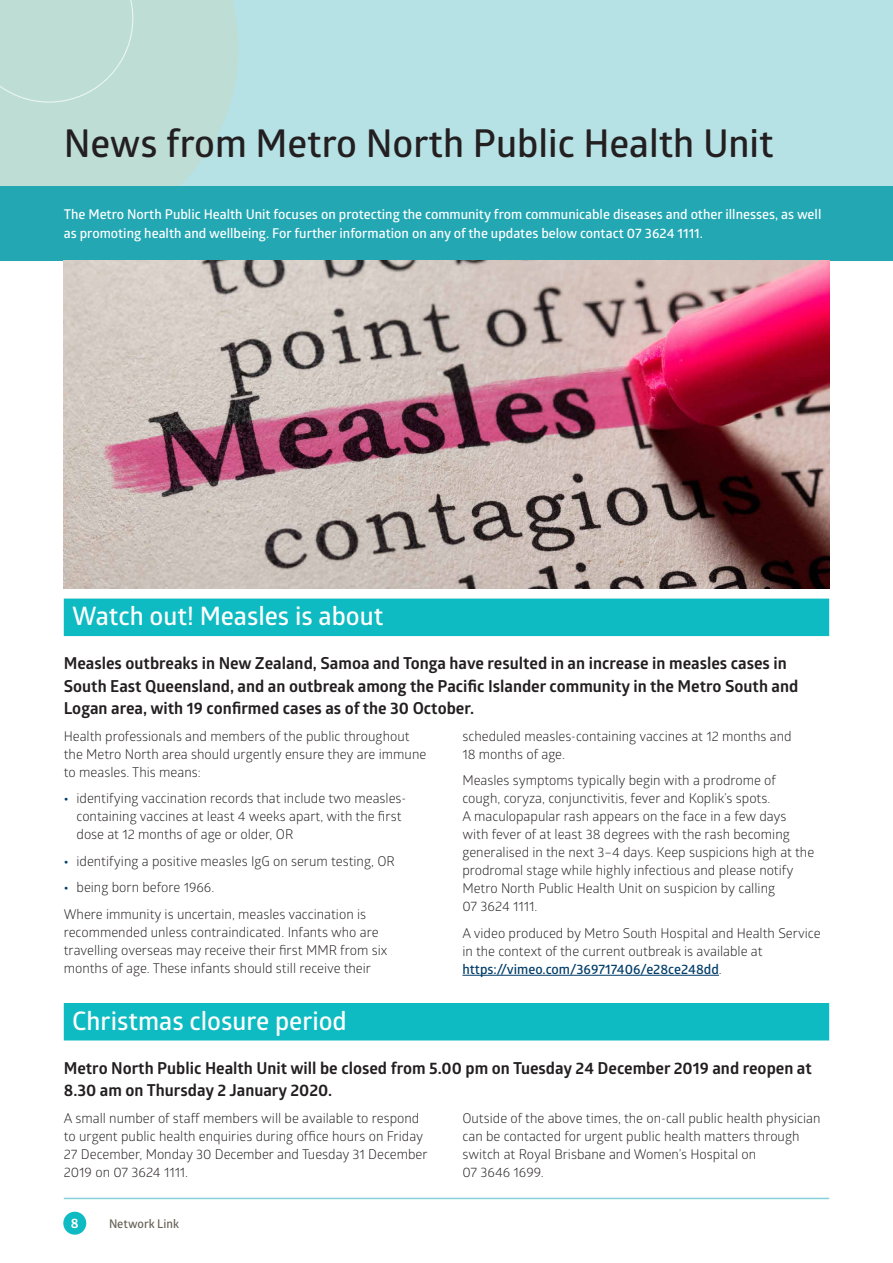
<style>
.page{position:relative;width:893px;height:1263px;background:#fff}
.page>*{position:absolute;margin:0;border:0;box-sizing:border-box;transform-origin:0 0}
.Heading_1{font:600 38.4px "Glober";color:#231f20}
.MNPHU_NEWS_H1{font:600 25.5px "Glober";color:#fff}
.body{font:700 16.5px/22.5px "Glober";color:#231f20}
.body-2{font:13.5px/18px "Glober";color:#231f20}
.Sub_heading{font:600 13.5px/18.8px "Glober";color:#fff}
.t1{font:700 13.5px "Glober";color:#fff}
.t2{font:600 12px "Glober";color:#666357}
.s1{font-weight:700;color:#003d69}
.s2{font-weight:600;color:#003d69}
</style>
<div class="page">
<div style="left:0;top:0;width:893px;height:220px;background:#b6e1e5"></div>
<svg style="left:0;top:0;width:238px;height:186px;fill:#bdddd5"></svg>
<hr style="left:64px;top:1198px;width:765px;height:1px;background:#84d1d9">
<div style="left:64px;top:598px;width:765px;height:38px;background:#0fbbc2"></div>
<hr style="left:462px;top:975px;width:257px;height:1px;background:#003d69">
<div style="left:64px;top:1003px;width:765px;height:37px;background:#0fbbc2"></div>
<div style="left:0;top:186px;width:893px;height:75px;background:#23a7b3"></div>
<img style="left:64px;top:261px;width:765px;height:328px">
<div style="left:0;top:0;width:134px;height:103px;background:#bdddd5"></div>
<div style="left:63px;top:1212px;width:23px;height:23px;background:#0fbbc2;border-radius:50%"></div>
<p class="Heading_1" style="left:64px;top:117px;width:711px">News from Metro North Public Health Unit</p>
<p class="Sub_heading" style="left:64px;top:204px;width:759px">The Metro North Public Health Unit focuses on protecting the community from communicable diseases and other illnesses, as well as promoting health and wellbeing. For further information on any of the updates below contact 07 3624 1111.</p>
<p class="MNPHU_NEWS_H1" style="left:72px;top:598px;width:313px">Watch out! Measles is about</p>
<p class="body" style="left:64px;top:652px;width:736px">Measles outbreaks in New Zealand, Samoa and Tonga have resulted in an increase in measles cases in<br>South East Queensland, and an outbreak among the Pacific Islander community in the Metro South and<br>Logan area, with 19 confirmed cases as of the 30 October.</p>
<p class="body-2" style="left:64px;top:726px;width:364px">Health professionals and members of the public throughout the Metro North area should urgently ensure they are immune to measles. This means:</p>
<p class="body-2" style="left:77px;top:789px;width:331px;text-indent:-13px"><span class="s1">•</span> identifying vaccination records that include two measles&shy;containing vaccines at least 4 weeks apart, with the first dose at 12 months of age or older, OR</p>
<p class="body-2" style="left:64px;top:851px;width:333px"><span class="s1">•</span> identifying a positive measles IgG on serum testing, OR</p>
<p class="body-2" style="left:64px;top:878px;width:152px"><span class="s1">•</span> being born before 1966.</p>
<p class="body-2" style="left:64px;top:904px;width:325px">Where immunity is uncertain, measles vaccination is recommended unless contraindicated. Infants who are travelling overseas may receive their first MMR from six months of age. These infants should still receive their</p>
<p class="body-2" style="left:462px;top:726px;width:331px">scheduled measles-containing vaccines at 12 months and<br>18 months of age.</p>
<p class="body-2" style="left:462px;top:771px;width:353px">Measles symptoms typically begin with a prodrome of cough, coryza, conjunctivitis, fever and Koplik’s spots.<br>A maculopapular rash appears on the face in a few days with fever of at least 38 degrees with the rash becoming generalised in the next 3–4 days. Keep suspicions high at the prodromal stage while highly infectious and please notify Metro North Public Health Unit on suspicion by calling<br>07 3624 1111.</p>
<p class="body-2" style="left:462px;top:923px;width:360px">A video produced by Metro South Hospital and Health Service in the context of the current outbreak is available at <span class="s2">https://vimeo.com/369717406/e28ce248dd</span>.</p>
<p class="MNPHU_NEWS_H1" style="left:72px;top:1003px;width:276px">Christmas closure period</p>
<p class="body" style="left:64px;top:1056px;width:750px">Metro North Public Health Unit will be closed from 5.00 pm on Tuesday 24 December 2019 and reopen at<br>8.30 am on Thursday 2 January 2020.</p>
<p class="body-2" style="left:64px;top:1108px;width:365px">A small number of staff members will be available to respond to urgent public health enquiries during office hours on Friday 27 December, Monday 30 December and Tuesday 31 December 2019 on 07 3624 1111.</p>
<p class="body-2" style="left:462px;top:1108px;width:360px">Outside of the above times, the on-call public health physician can be contacted for urgent public health matters through switch at Royal Brisbane and Women’s Hospital on<br>07 3646 1699.</p>
<p class="t1" style="left:71px;top:1214px;width:9px">8</p>
<p class="t2" style="left:109px;top:1215px;width:72px">Network Link</p>
</div>
